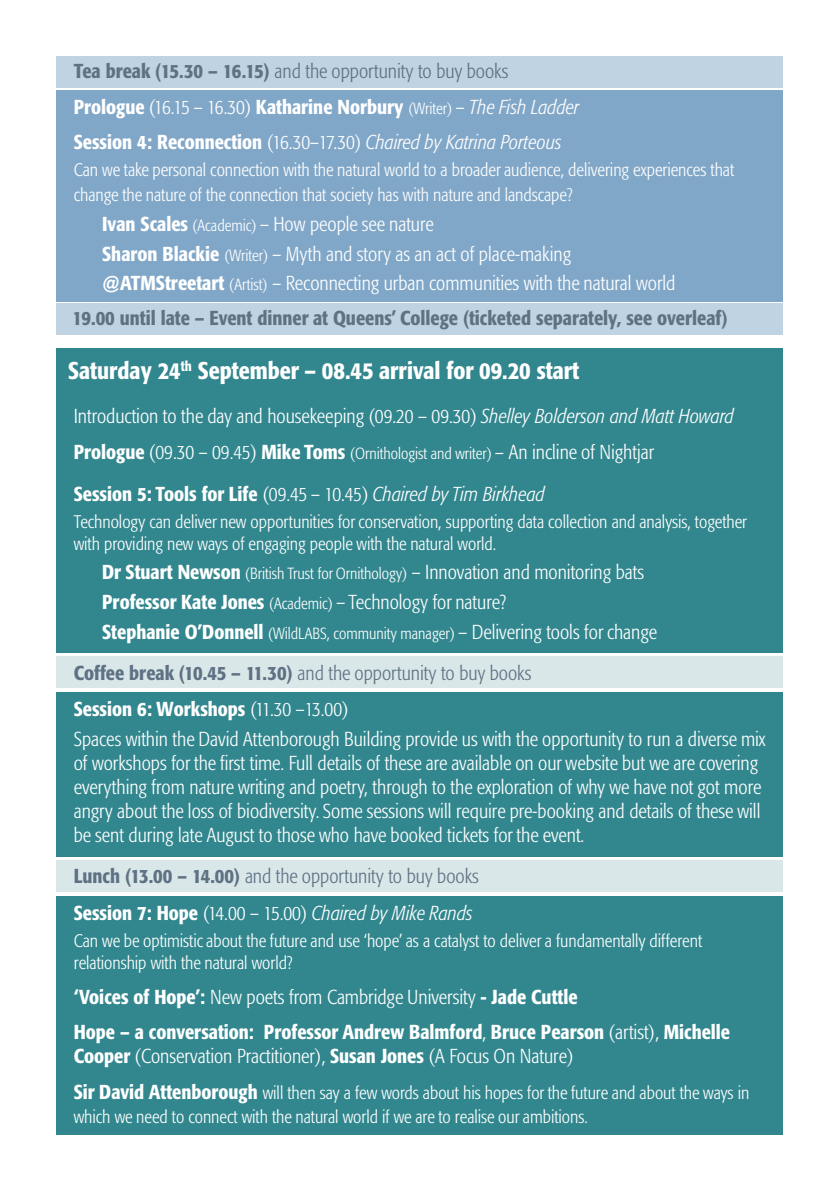
<style>
.page{position:relative;width:840px;height:1191px;background:#fff}
.page>*{position:absolute;margin:0;border:0;box-sizing:border-box;transform-origin:0 0}
.t1{font:500 condensed 24px "Formata BQ";color:#fff}
.t2{font:300 condensed 20px/24px "Formata BQ";color:#fff}
.t3{font:500 condensed 20px/24px "Formata BQ";color:#fff}
.t4{font:300 condensed 20px "Formata BQ";color:#5f7284}
.t5{font:italic 300 condensed 20px "Formata BQ";color:#fff}
.t6{font:500 condensed 20px "Formata BQ";color:#5f7284}
.t7{font:300 condensed 18px/21.6px "Formata BQ";color:#fff}
.t8{font:300 condensed 16px "Formata BQ";color:#fff}
.s1{font-weight:500}
.s2{font-weight:300}
.s3{font-weight:300;font-size:16px}
.s4{font-weight:300;font-style:italic}
.s5{font-weight:500;font-style:normal}
.s6{font-style:normal}
.s7{font-size:16px}
.s8{font-style:italic}
.s9{font-weight:500;font-size:20px}
.s10{font-size:20px}
</style>
<div class="page">
<div style="left:57px;top:860px;width:725px;height:31px;background:#dae7e9"></div>
<div style="left:57px;top:656px;width:725px;height:31px;background:#dae7e9"></div>
<div style="left:57px;top:692px;width:725px;height:164px;background:#32878e"></div>
<div style="left:57px;top:896px;width:725px;height:238px;background:#32878e"></div>
<div style="left:57px;top:303px;width:725px;height:31px;background:#c0d3e3"></div>
<div style="left:57px;top:57px;width:725px;height:31px;background:#c0d3e3"></div>
<div style="left:57px;top:90px;width:725px;height:211px;background:#81a7c8"></div>
<div style="left:57px;top:349px;width:725px;height:304px;background:#32878e"></div>
<p class="t4" style="left:74px;top:60px;width:436px"><span class="s1">Tea break (15.30 – 16.15)</span> and the opportunity to buy books</p>
<p class="t3" style="left:74px;top:94px;width:507px">Prologue <span class="s2">(16.15 – 16.30)</span> Katharine Norbury <span class="s3">(Writer)</span> <span class="s2">–</span> <span class="s4">The Fish Ladder</span></p>
<p class="t5" style="left:74px;top:131px;width:489px"><span class="s5">Session 4: Reconnection</span> <span class="s6">(16.30–17.30)</span> Chaired by Katrina Porteous</p>
<p class="t7" style="left:74px;top:158px;width:661px;line-height:25.2px">Can we take personal connection with the natural world to a broader audience, delivering experiences that change the nature of the connection that society has with nature and landscape?</p>
<p class="t2" style="left:102px;top:212px;width:333px"><span class="s1">Ivan Scales</span> <span class="s7">(Academic)</span> – How people see nature</p>
<p class="t2" style="left:102px;top:242px;width:470px"><span class="s1">Sharon Blackie</span> <span class="s7">(Writer)</span> – Myth and story as an act of place-making</p>
<p class="t2" style="left:102px;top:272px;width:574px"><span class="s1">@ATMStreetart</span> <span class="s7">(Artist)</span> – Reconnecting urban communities with the natural world</p>
<p class="t6" style="left:73px;top:306px;width:656px">19.00 until late – Event dinner at Queens’ College (ticketed separately, see overleaf)</p>
<p class="t1" style="left:68px;top:356px;width:512px">Saturday 24<sup>th</sup> September – 08.45 arrival for 09.20 start</p>
<p class="t2" style="left:74px;top:404px;width:661px">Introduction to the day and housekeeping (09.20 – 09.30) <span class="s8">Shelley Bolderson and Matt Howard</span></p>
<p class="t2" style="left:74px;top:440px;width:581px"><span class="s1">Prologue</span> (09.30 – 09.45) <span class="s1">Mike Toms</span> <span class="s7">(Ornithologist and writer)</span> <span class="s8">–</span> An incline of Nightjar</p>
<p class="t3" style="left:74px;top:482px;width:472px">Session 5: Tools for Life <span class="s2">(09.45 – 10.45)</span> <span class="s4">Chaired by Tim Birkhead</span></p>
<p class="t7" style="left:74px;top:511px;width:674px">Technology can deliver new opportunities for conservation, supporting data collection and analysis, together with providing new ways of engaging people with the natural world.</p>
<p class="t8" style="left:102px;top:564px;width:543px"><span class="s9">Dr Stuart Newson</span> (British Trust for Ornithology) <span class="s10">– Innovation and monitoring bats</span></p>
<p class="t2" style="left:102px;top:590px;width:405px"><span class="s1">Professor Kate Jones</span> <span class="s7">(Academic)</span> – Technology for nature?</p>
<p class="t8" style="left:102px;top:624px;width:556px"><span class="s9">Stephanie O’Donnell</span> (WildLABS, community manager) <span class="s10">– Delivering tools for change</span></p>
<p class="t4" style="left:74px;top:661px;width:459px"><span class="s1">Coffee break (10.45 – 11.30)</span> and the opportunity to buy books</p>
<p class="t3" style="left:74px;top:697px;width:276px">Session 6: Workshops <span class="s2">(11.30 –13.00)</span></p>
<p class="t2" style="left:74px;top:727px;width:693px">Spaces within the David Attenborough Building provide us with the opportunity to run a diverse mix of workshops for the first time. Full details of these are available on our website but we are covering everything from nature writing and poetry, through to the exploration of why we have not got more angry about the loss of biodiversity. Some sessions will require pre-booking and details of these will be sent during late August to those who have booked tickets for the event.</p>
<p class="t4" style="left:74px;top:864px;width:406px"><span class="s1">Lunch (13.00 – 14.00)</span> and the opportunity to buy books</p>
<p class="t5" style="left:74px;top:901px;width:400px"><span class="s5">Session 7: Hope</span> <span class="s6">(14.00 – 15.00)</span> Chaired by Mike Rands</p>
<p class="t7" style="left:74px;top:930px;width:629px">Can we be optimistic about the future and use ‘hope’ as a catalyst to deliver a fundamentally different relationship with the natural world?</p>
<p class="t2" style="left:74px;top:985px;width:505px"><span class="s1">‘Voices of Hope’:</span> New poets from Cambridge University <span class="s1">- Jade Cuttle</span></p>
<p class="t3" style="left:74px;top:1020px;width:657px">Hope – a conversation: Professor Andrew Balmford<span class="s2">,</span> Bruce Pearson <span class="s2">(artist),</span> Michelle<br>Cooper <span class="s2">(Conservation Practitioner),</span> Susan Jones <span class="s2">(A Focus On Nature)</span></p>
<p class="t7" style="left:74px;top:1080px;width:676px;line-height:24px"><span class="s9">Sir David Attenborough</span> will then say a few words about his hopes for the future and about the ways in which we need to connect with the natural world if we are to realise our ambitions.</p>
</div>
